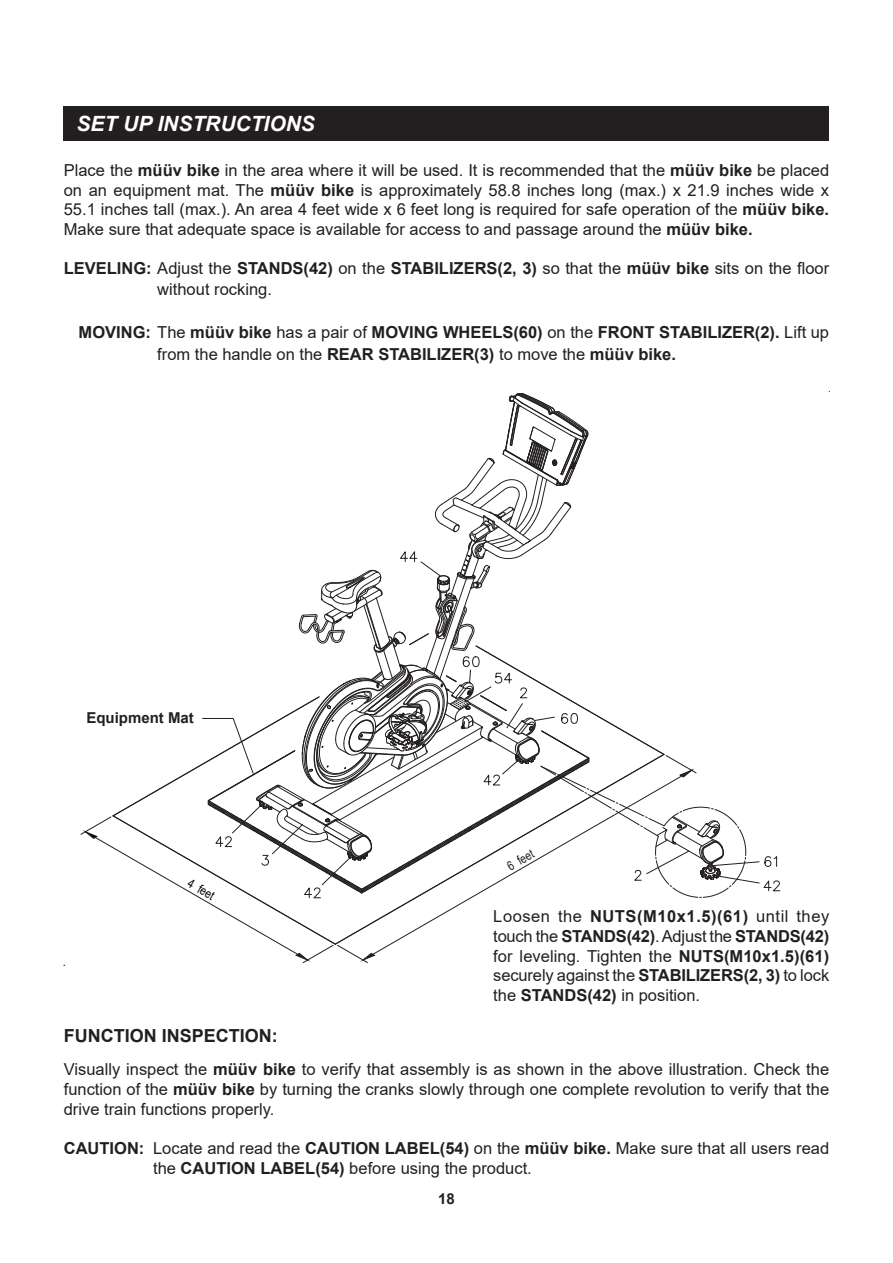
<style>
.page{position:relative;width:893px;height:1263px;background:#fff}
.page>*{position:absolute;margin:0;border:0;box-sizing:border-box;transform-origin:0 0}
.t1{font:italic 700 21px "Arial";color:#fff}
.t2{font:700 18px "Arial";color:#231f20}
.t3{font:16.5px/19.8px "Arial";color:#231f20;text-align:justify}
.t4{font:700 16.5px/21.6px "Arial";color:#231f20}
.t5{font:700 15px "Arial";color:#231f20}
.t6{font:12.9px "Arial";color:#040503;scale:.8 1}
.t7{font:12.9px "Arial";color:#231f20;scale:.8 1}
.s1{font-weight:700}
.s2{font-weight:400}
</style>
<div class="page">
<svg style="left:80px;top:393px;width:700px;height:570px"></svg>
<div style="left:64px;top:106px;width:765px;height:34px;background:#231f20"></div>
<p class="t1" style="left:77px;top:109px;width:240px">SET UP INSTRUCTIONS</p>
<p class="t3" style="left:64px;top:160px;width:767px">Place the <span class="s1">müüv bike</span> in the area where it will be used. It is recommended that the <span class="s1">müüv bike</span> be placed on an equipment mat. The <span class="s1">müüv bike</span> is approximately 58.8 inches long (max.) x 21.9 inches wide x 55.1 inches tall (max.). An area 4 feet wide x 6 feet long is required for safe operation of the <span class="s1">müüv bike.<br></span>Make sure that adequate space is available for access to and passage around the <span class="s1">müüv bike.</span></p>
<p class="t3" style="left:157px;top:257px;width:673px;line-height:21.6px;text-indent:-94px"><span class="s1">LEVELING:</span> Adjust the <span class="s1">STANDS(42)</span> on the <span class="s1">STABILIZERS(2, 3)</span> so that the <span class="s1">müüv bike</span> sits on the floor without rocking.</p>
<p class="t4" style="left:157px;top:322px;width:673px;text-indent:-79px">MOVING: <span class="s2">The</span> müüv bike <span class="s2">has a pair of</span> MOVING WHEELS(60) <span class="s2">on the</span> FRONT STABILIZER(2). <span class="s2">Lift up from the handle on the</span> REAR STABILIZER(3) <span class="s2">to move the</span> müüv bike.</p>
<p class="t5" style="left:86px;top:707px;width:109px">Equipment Mat</p>
<p class="t6" style="left:193px;top:874px;width:38px;rotate:30deg">4 feet</p>
<p class="t7" style="left:504px;top:859px;width:38px;rotate:-30deg">6 feet</p>
<p class="t3" style="left:493px;top:906px;width:338px">Loosen the <span class="s1">NUTS(M10x1.5)(61)</span> until they touch the <span class="s1">STANDS(42)</span>. Adjust the <span class="s1">STANDS(42) </span>for leveling. Tighten the <span class="s1">NUTS(M10x1.5)(61) </span>securely against the <span class="s1">STABILIZERS(2, 3)</span> to lock the <span class="s1">STANDS(42)</span> in position.</p>
<p class="t2" style="left:64px;top:1023px;width:216px">FUNCTION INSPECTION:</p>
<p class="t3" style="left:64px;top:1059px;width:767px">Visually inspect the <span class="s1">müüv bike</span> to verify that assembly is as shown in the above illustration. Check the function of the <span class="s1">müüv bike</span> by turning the cranks slowly through one complete revolution to verify that the drive train functions properly.</p>
<p class="t3" style="left:153px;top:1138px;width:678px;text-indent:-89px"><span class="s1">CAUTION:</span> Locate and read the <span class="s1">CAUTION LABEL(54)</span> on the <span class="s1">müüv bike.</span> Make sure that all users read the <span class="s1">CAUTION LABEL(54)</span> before using the product.</p>
<p class="t5" style="left:438px;top:1188px;width:18px">18</p>
</div>
